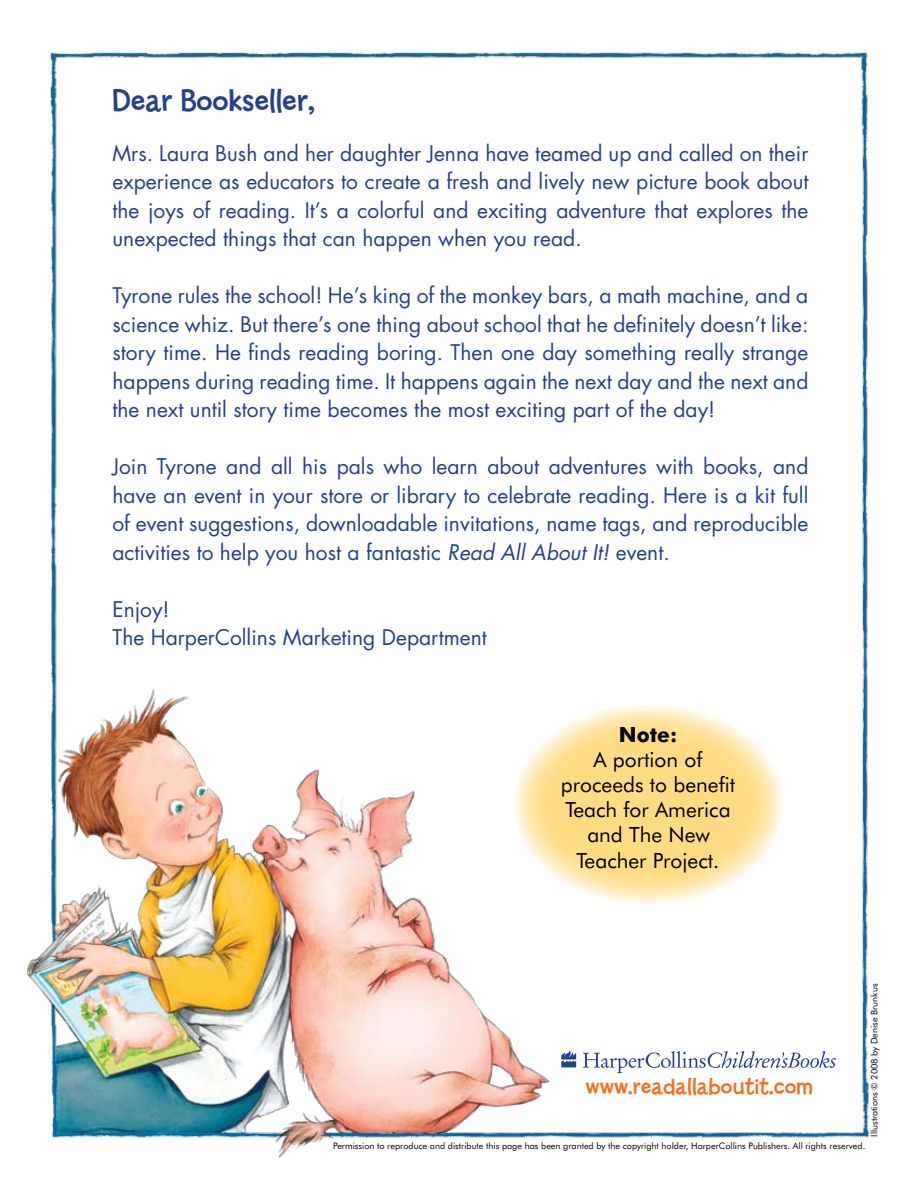
<style>
.page{position:relative;width:918px;height:1188px;background:#fff}
.page>*{position:absolute;margin:0;border:0;box-sizing:border-box;transform-origin:0 0}
.t1{font:33px "Billy";color:#25408f}
.t2{font:24px "Billy";color:#f37021}
.t3{font:21px/28.5px "Futura";color:#25408f;text-align:justify}
.t4{font:21px/25.2px "Futura BT";color:#000;text-align:center}
.t5{font:700 21px "Futura BT";color:#000}
.t6{font:9px "Futura BT";color:#000}
.s1{font-style:italic}
</style>
<div class="page">
<img style="left:27px;top:52px;width:843px;height:1106px">
<svg style="left:583px;top:1051px;width:253px;height:22px"></svg>
<svg style="left:561px;top:1050px;width:15px;height:17px"></svg>
<svg style="left:513px;top:704px;width:271px;height:200px;background:#ffe29b"></svg>
<h1 class="t1" style="left:112px;top:82px;width:204px">Dear Bookseller,</h1>
<p class="t3" style="left:112px;top:139px;width:698px">Mrs. Laura Bush and her daughter Jenna have teamed up and called on their experience as educators to create a fresh and lively new picture book about the joys of reading. It’s a colorful and exciting adventure that explores the unexpected things that can happen when you read.</p>
<p class="t3" style="left:112px;top:282px;width:698px">Tyrone rules the school! He’s king of the monkey bars, a math machine, and a science whiz. But there’s one thing about school that he definitely doesn’t like: story time. He finds reading boring. Then one day something really strange happens during reading time. It happens again the next day and the next and the next until story time becomes the most exciting part of the day!</p>
<p class="t3" style="left:112px;top:452px;width:698px">Join Tyrone and all his pals who learn about adventures with books, and have an event in your store or library to celebrate reading. Here is a kit full of event suggestions, downloadable invitations, name tags, and reproducible activities to help you host a fantastic <span class="s1">Read All About It!</span> event.</p>
<p class="t3" style="left:112px;top:595px;width:376px">Enjoy!<br>The HarperCollins Marketing Department</p>
<p class="t5" style="left:619px;top:721px;width:60px">Note:</p>
<p class="t4" style="left:561px;top:747px;width:176px">A portion of proceeds to benefit<br>Teach for America and The New<br>Teacher Project.</p>
<p class="t2" style="left:586px;top:1073px;width:229px">www.readallaboutit.com</p>
<p class="t6" style="left:869px;top:1137px;width:155px;rotate:-90deg">Illustrations © 2008 by Denise Brunkus</p>
<p class="t6" style="left:333px;top:1140px;width:534px">Permission to reproduce and distribute this page has been granted by the copyright holder, HarperCollins Publishers. All rights reserved.</p>
</div>
